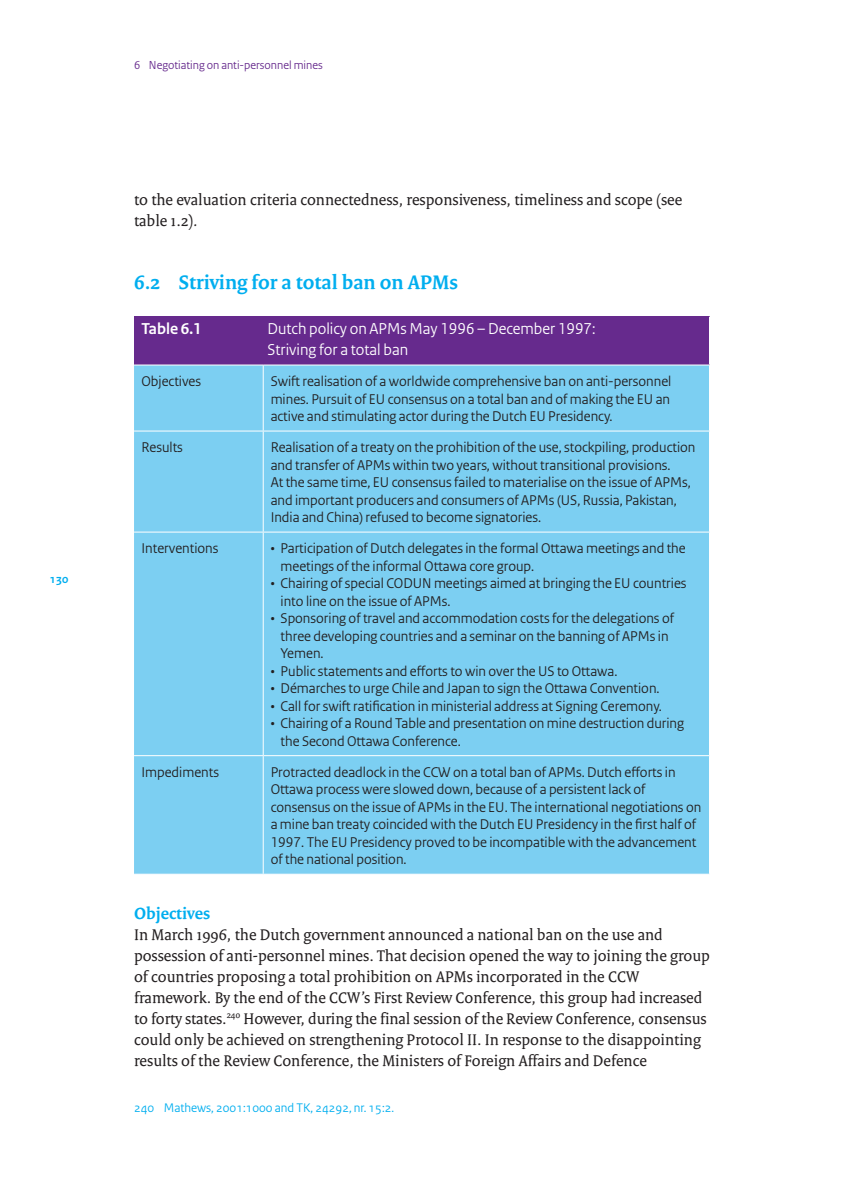
<style>
.page{position:relative;width:844px;height:1191px;background:#fff}
.page>*{position:absolute;margin:0;border:0;box-sizing:border-box;transform-origin:0 0}
.t1{font:700 21px "Rijksoverheid Serif";color:#00aeef}
.t2{font:700 17.5px "Rijksoverheid Serif";color:#00aeef}
.t3{font:16.62px/21px "Rijksoverheid Serif";color:#231f20}
.t4{font:16.62px/21px "Rijksoverheid Sans";color:#fff}
.t5{font:700 16.62px "Rijksoverheid Sans";color:#fff}
.t6{font:14.88px/17.5px "Rijksoverheid Sans";color:#231f20}
.t7{font:13.12px "Rijksoverheid Sans";color:#00aeef}
.t8{font:12.25px "Rijksoverheid Sans";color:#662a8d}
.t9{font:700 12.25px "Rijksoverheid Sans";color:#00aeef}
.s1{font-style:italic}
</style>
<div class="page">
<div style="left:134px;top:317px;width:575px;height:48px;background:#662a8d"></div>
<div style="left:134px;top:365px;width:574px;height:508px;background:#7ccff2"></div>
<hr style="left:134px;top:430px;width:129px;height:1px;background:#fff">
<hr style="left:263px;top:430px;width:446px;height:1px;background:#fff">
<hr style="left:134px;top:755px;width:129px;height:1px;background:#fff">
<hr style="left:263px;top:755px;width:446px;height:1px;background:#fff">
<hr style="left:708px;top:317px;width:1px;height:47px;background:#fff">
<hr style="left:134px;top:364px;width:129px;height:1px;background:#fff">
<hr style="left:263px;top:364px;width:446px;height:1px;background:#fff">
<hr style="left:263px;top:365px;width:1px;height:65px;background:#fff">
<hr style="left:263px;top:431px;width:1px;height:100px;background:#fff">
<hr style="left:134px;top:531px;width:129px;height:1px;background:#fff">
<hr style="left:263px;top:531px;width:446px;height:1px;background:#fff">
<hr style="left:263px;top:532px;width:1px;height:223px;background:#fff">
<hr style="left:263px;top:756px;width:1px;height:117px;background:#fff">
<p class="t9" style="left:50px;top:572px;width:20px">130</p>
<p class="t8" style="left:134px;top:58px;width:190px">6 Negotiating on anti-personnel mines</p>
<p class="t3" style="left:134px;top:189px;width:549px">to the evaluation criteria connectedness, responsiveness, timeliness and scope (see table 1.2)<span class="s1">.</span></p>
<h1 class="t1" style="left:134px;top:269px;width:325px">6.2 Striving for a total ban on APMs</h1>
<p class="t5" style="left:141px;top:319px;width:62px">Table 6.1</p>
<p class="t4" style="left:267px;top:318px;width:329px">Dutch policy on APMs May 1996 – December 1997:<br>Striving for a total ban</p>
<p class="t6" style="left:141px;top:373px;width:61px">Objectives</p>
<p class="t6" style="left:270px;top:373px;width:402px;text-align:justify">Swift realisation of a worldwide comprehensive ban on anti-personnel mines. Pursuit of EU consensus on a total ban and of making the EU an active and stimulating actor during the Dutch EU Presidency.</p>
<p class="t6" style="left:141px;top:439px;width:43px">Results</p>
<p class="t6" style="left:270px;top:439px;width:426px">Realisation of a treaty on the prohibition of the use, stockpiling, production and transfer of APMs within two years, without transitional provisions.<br>At the same time, EU consensus failed to materialise on the issue of APMs, and important producers and consumers of APMs (US, Russia, Pakistan, India and China) refused to become signatories.</p>
<p class="t6" style="left:141px;top:540px;width:78px">Interventions</p>
<p class="t6" style="left:280px;top:540px;width:406px;text-indent:-10px">• Participation of Dutch delegates in the formal Ottawa meetings and the meetings of the informal Ottawa core group.</p>
<p class="t6" style="left:280px;top:575px;width:407px;text-indent:-10px">• Chairing of special CODUN meetings aimed at bringing the EU countries into line on the issue of APMs.</p>
<p class="t6" style="left:280px;top:609px;width:395px;text-indent:-10px">• Sponsoring of travel and accommodation costs for the delegations of three developing countries and a seminar on the banning of APMs in<br>Yemen.</p>
<p class="t6" style="left:270px;top:662px;width:348px">• Public statements and efforts to win over the US to Ottawa.</p>
<p class="t6" style="left:270px;top:679px;width:390px">• Démarches to urge Chile and Japan to sign the Ottawa Convention.</p>
<p class="t6" style="left:270px;top:697px;width:392px">• Call for swift ratification in ministerial address at Signing Ceremony.</p>
<p class="t6" style="left:280px;top:714px;width:405px;text-indent:-10px">• Chairing of a Round Table and presentation on mine destruction during the Second Ottawa Conference.</p>
<p class="t6" style="left:141px;top:763px;width:79px">Impediments</p>
<p class="t6" style="left:270px;top:763px;width:432px">Protracted deadlock in the CCW on a total ban of APMs. Dutch efforts in Ottawa process were slowed down, because of a persistent lack of consensus on the issue of APMs in the EU. The international negotiations on a mine ban treaty coincided with the Dutch EU Presidency in the first half of 1997. The EU Presidency proved to be incompatible with the advancement of the national position.</p>
<p class="t2" style="left:134px;top:902px;width:78px">Objectives</p>
<p class="t3" style="left:134px;top:924px;width:577px">In March 1996, the Dutch government announced a national ban on the use and possession of anti-personnel mines. That decision opened the way to joining the group of countries proposing a total prohibition on APMs incorporated in the CCW framework. By the end of the CCW’s First Review Conference, this group had increased to forty states.<sup>240</sup> However, during the final session of the Review Conference, consensus could only be achieved on strengthening Protocol II. In response to the disappointing results of the Review Conference, the Ministers of Foreign Affairs and Defence</p>
<p class="t7" style="left:134px;top:1099px;width:261px">240 Mathews, 2001:1000 and TK, 24292, nr. 15:2.</p>
</div>
